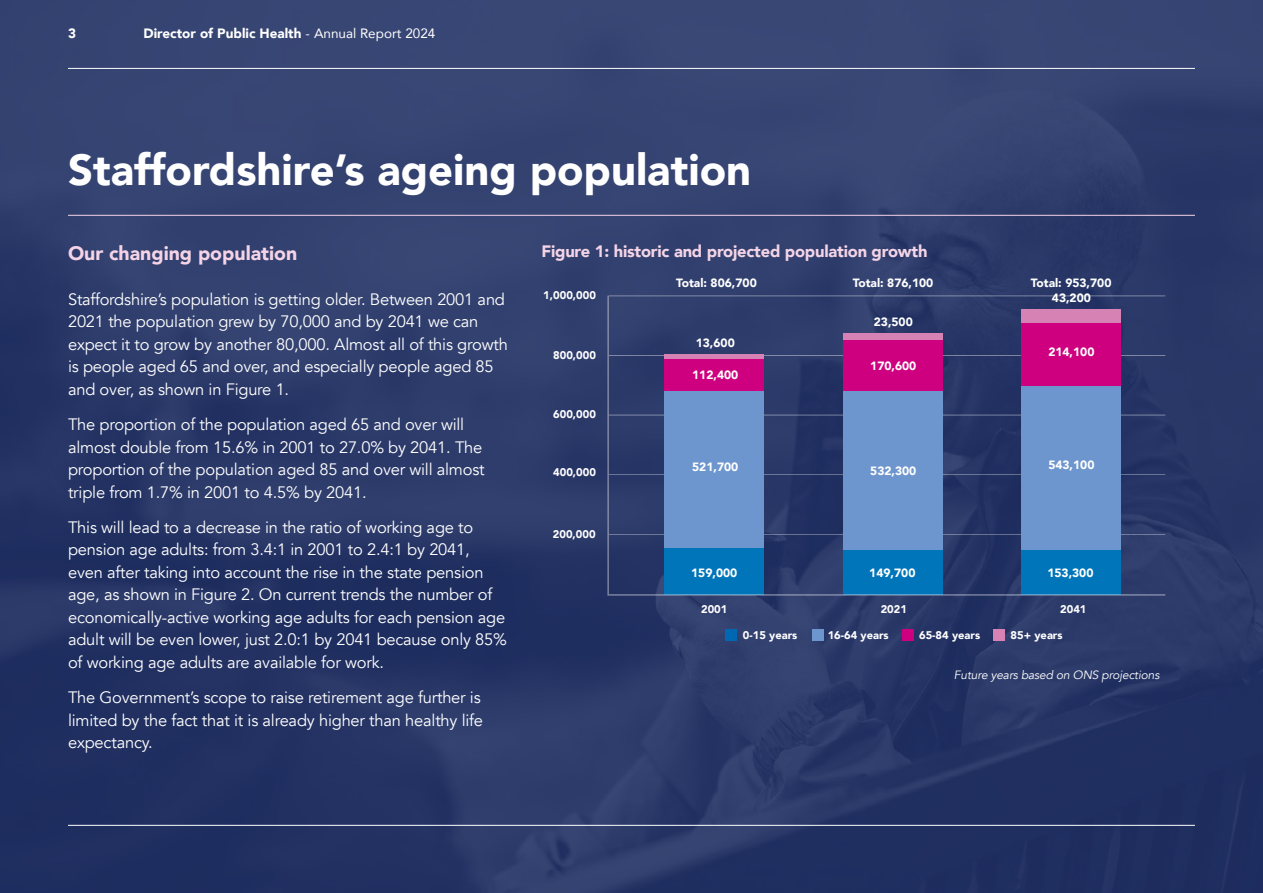
<style>
.page{position:relative;width:1263px;height:893px;background:#fff}
.page>*{position:absolute;margin:0;border:0;box-sizing:border-box;transform-origin:0 0}
.t1{font:900 43.5px "Avenir";color:#fff}
.t2{font:900 19.5px "Avenir";color:#f4d4e6}
.t3{font:16.5px/22.5px "Avenir";letter-spacing:-.01em;color:#fff}
.t4{font:900 16.5px "Avenir";letter-spacing:-.01em;color:#f4d4e6}
.t5{font:900 13.5px "Avenir";color:#fff}
.t6{font:900 12px "Avenir";color:#fff}
.t7{font:italic 12px "Avenir";letter-spacing:-.01em;color:#fff}
.t8{font:900 11.1px "Avenir";color:#fff}
.s1{font-weight:400}
</style>
<div class="page">
<div style="left:0;top:0;width:1263px;height:893px;background:linear-gradient(to bottom,#374573,#202f61)"></div>
<svg style="left:607px;top:296px;width:558px;height:300px;background:#4b548f"></svg>
<div style="left:725px;top:629px;width:12px;height:12px;background:#0068b3"></div>
<div style="left:812px;top:629px;width:12px;height:12px;background:#6e96ce"></div>
<div style="left:902px;top:629px;width:12px;height:12px;background:#cf007f"></div>
<div style="left:994px;top:629px;width:11px;height:12px;background:#d682b5"></div>
<hr style="left:68px;top:215px;width:1127px;height:1px;background:#f4d4e6">
<hr style="left:68px;top:68px;width:1127px;height:1px;background:#fff">
<hr style="left:68px;top:825px;width:1127px;height:1px;background:#fff">
<p class="t5" style="left:68px;top:22px;width:9px">3</p>
<p class="t5" style="left:144px;top:22px;width:293px">Director of Public Health <span class="s1">- Annual Report 2024</span></p>
<h1 class="t1" style="left:68px;top:132px;width:685px">Staffordshire’s ageing population</h1>
<p class="t2" style="left:68px;top:236px;width:231px">Our changing population</p>
<p class="t3" style="left:68px;top:288px;width:441px">Staffordshire’s population is getting older. Between 2001 and 2021 the population grew by 70,000 and by 2041 we can expect it to grow by another 80,000. Almost all of this growth is people aged 65 and over, and especially people aged 85 and over, as shown in Figure 1.</p>
<p class="t3" style="left:68px;top:413px;width:418px">The proportion of the population aged 65 and over will almost double from 15.6% in 2001 to 27.0% by 2041. The proportion of the population aged 85 and over will almost triple from 1.7% in 2001 to 4.5% by 2041.</p>
<p class="t3" style="left:68px;top:516px;width:440px">This will lead to a decrease in the ratio of working age to pension age adults: from 3.4:1 in 2001 to 2.4:1 by 2041, even after taking into account the rise in the state pension age, as shown in Figure 2. On current trends the number of economically-active working age adults for each pension age adult will be even lower, just 2.0:1 by 2041 because only 85% of working age adults are available for work.</p>
<p class="t3" style="left:68px;top:686px;width:417px">The Government’s scope to raise retirement age further is limited by the fact that it is already higher than healthy life expectancy.</p>
<p class="t4" style="left:541px;top:237px;width:387px">Figure 1: historic and projected population growth</p>
<p class="t8" style="left:543px;top:285px;width:54px">1,000,000</p>
<p class="t8" style="left:553px;top:345px;width:44px">800,000</p>
<p class="t8" style="left:553px;top:404px;width:44px">600,000</p>
<p class="t8" style="left:553px;top:463px;width:44px">400,000</p>
<p class="t8" style="left:553px;top:524px;width:44px">200,000</p>
<p class="t6" style="left:676px;top:272px;width:82px">Total: 806,700</p>
<p class="t6" style="left:853px;top:272px;width:82px">Total: 876,100</p>
<p class="t6" style="left:1031px;top:272px;width:82px">Total: 953,700</p>
<p class="t6" style="left:696px;top:333px;width:41px">13,600</p>
<p class="t6" style="left:692px;top:364px;width:48px">112,400</p>
<p class="t6" style="left:692px;top:456px;width:48px">521,700</p>
<p class="t6" style="left:691px;top:563px;width:48px">159,000</p>
<p class="t8" style="left:701px;top:600px;width:28px">2001</p>
<p class="t6" style="left:874px;top:312px;width:41px">23,500</p>
<p class="t6" style="left:870px;top:355px;width:48px">170,600</p>
<p class="t6" style="left:870px;top:461px;width:48px">532,300</p>
<p class="t6" style="left:869px;top:563px;width:48px">149,700</p>
<p class="t6" style="left:1052px;top:288px;width:41px">43,200</p>
<p class="t6" style="left:1048px;top:342px;width:48px">214,100</p>
<p class="t6" style="left:1048px;top:455px;width:48px">543,100</p>
<p class="t6" style="left:1047px;top:563px;width:48px">153,300</p>
<p class="t8" style="left:881px;top:600px;width:28px">2021</p>
<p class="t8" style="left:1060px;top:600px;width:28px">2041</p>
<p class="t8" style="left:743px;top:626px;width:56px">0-15 years</p>
<p class="t8" style="left:828px;top:626px;width:63px">16-64 years</p>
<p class="t8" style="left:919px;top:626px;width:63px">65-84 years</p>
<p class="t8" style="left:1011px;top:626px;width:54px">85+ years</p>
<p class="t7" style="left:954px;top:667px;width:207px">Future years based on ONS projections</p>
</div>
